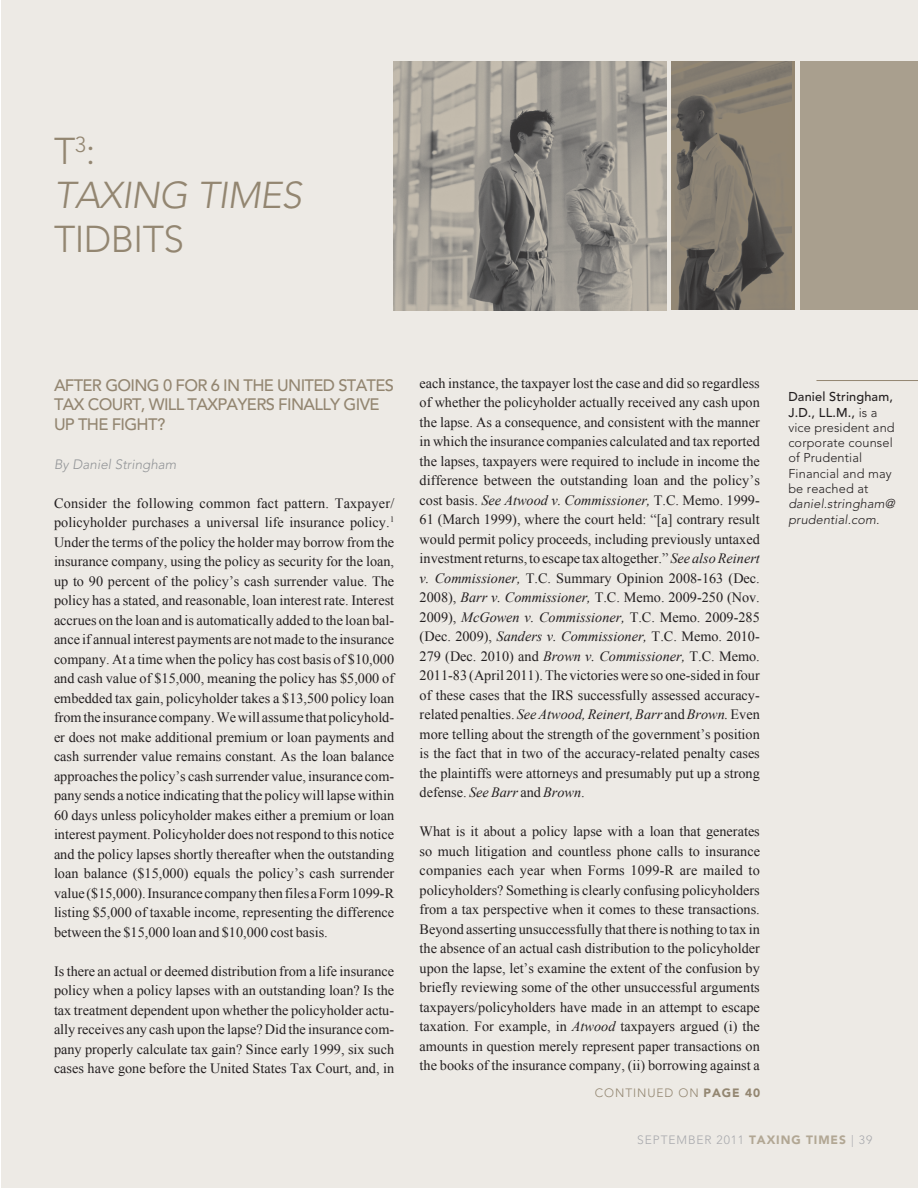
<style>
.page{position:relative;width:918px;height:1188px;background:#fff}
.page>*{position:absolute;margin:0;border:0;box-sizing:border-box;transform-origin:0 0}
.Headline_new{font:italic 300 37.05px "Avenir";letter-spacing:-.015em;color:#938671}
.Headline_new-2{font:300 37.05px "Avenir";letter-spacing:-.015em;color:#938671}
.SUBHEADS-ALL{font:500 16.5px/19.5px "Avenir";letter-spacing:-.04em;color:#938671}
.body{font:14.25px/19.5px "Times New Roman";color:#231f20;text-align:justify}
.Body-no_indent{font:italic 300 13.5px "Avenir";color:#939598}
.Author_BIO{font:300 12.75px/15.3px "Avenir";letter-spacing:.01em;color:#231f20}
.t1{font:300 12px "Avenir";letter-spacing:.075em;color:#a8a9ad}
.t2{font:300 12px "Avenir";letter-spacing:.075em;color:#938671}
.s1{font-style:italic}
.s2{font-weight:900}
.s3{font-weight:500}
.s4{font-weight:900;color:#b2a794}
</style>
<div class="page">
<div style="left:2px;top:0;width:916px;height:1188px;background:#edeae5"></div>
<img style="left:393px;top:62px;width:274px;height:248px">
<div style="left:672px;top:62px;width:123px;height:248px;background:#938671"></div>
<img style="left:672px;top:62px;width:120px;height:248px">
<div style="left:800px;top:62px;width:118px;height:248px;background:#a99f8e"></div>
<hr style="left:816px;top:380px;width:102px;height:1px;background:#938671">
<p class="Headline_new-2" style="left:54px;top:129px;width:43px">T<sup>3</sup>:</p>
<p class="Headline_new" style="left:54px;top:173px;width:249px">TAXING TIMES</p>
<p class="Headline_new-2" style="left:54px;top:218px;width:132px">TIDBITS</p>
<p class="SUBHEADS-ALL" style="left:54px;top:376px;width:342px">AFTER GOING 0 FOR 6 IN THE UNITED STATES<br>TAX COURT, WILL TAXPAYERS FINALLY GIVE<br>UP THE FIGHT?</p>
<p class="Body-no_indent" style="left:54px;top:456px;width:124px">By Daniel Stringham</p>
<p class="body" style="left:54px;top:493px;width:342px">Consider the following common fact pattern. Taxpayer/ policyholder purchases a universal life insurance policy.<sup>1<br></sup>Under the terms of the policy the holder may borrow from the insurance company, using the policy as security for the loan, up to 90 percent of the policy’s cash surrender value. The policy has a stated, and reasonable, loan interest rate. Interest accrues on the loan and is automatically added to the loan bal&shy;ance if annual interest payments are not made to the insurance company. At a time when the policy has cost basis of $10,000 and cash value of $15,000, meaning the policy has $5,000 of embedded tax gain, policyholder takes a $13,500 policy loan from the insurance company. We will assume that policyhold&shy;er does not make additional premium or loan payments and cash surrender value remains constant. As the loan balance approaches the policy’s cash surrender value, insurance com&shy;pany sends a notice indicating that the policy will lapse within 60 days unless policyholder makes either a premium or loan interest payment. Policyholder does not respond to this notice and the policy lapses shortly thereafter when the outstanding loan balance ($15,000) equals the policy’s cash surrender value ($15,000). Insurance company then files a Form 1099-R listing $5,000 of taxable income, representing the difference between the $15,000 loan and $10,000 cost basis.</p>
<p class="body" style="left:54px;top:961px;width:342px">Is there an actual or deemed distribution from a life insurance policy when a policy lapses with an outstanding loan? Is the tax treatment dependent upon whether the policyholder actu&shy;ally receives any cash upon the lapse? Did the insurance com&shy;pany properly calculate tax gain? Since early 1999, six such cases have gone before the United States Tax Court, and, in</p>
<p class="body" style="left:420px;top:373px;width:342px">each instance, the taxpayer lost the case and did so regardless of whether the policyholder actually received any cash upon the lapse. As a consequence, and consistent with the manner in which the insurance companies calculated and tax reported the lapses, taxpayers were required to include in income the difference between the outstanding loan and the policy’s cost basis. <span class="s1">See Atwood v. Commissioner,</span> T.C. Memo. 1999- 61 (March 1999), where the court held: “[a] contrary result would permit policy proceeds, including previously untaxed investment returns, to escape tax altogether.” <span class="s1">See also Reinert v. Commissioner,</span> T.C. Summary Opinion 2008-163 (Dec.<br>2008), <span class="s1">Barr v. Commissioner,</span> T.C. Memo. 2009-250 (Nov.<br>2009), <span class="s1">McGowen v. Commissioner,</span> T.C. Memo. 2009-285 (Dec. 2009), <span class="s1">Sanders v. Commissioner,</span> T.C. Memo. 2010- 279 (Dec. 2010) and <span class="s1">Brown v. Commissioner,</span> T.C. Memo.<br>2011-83 (April 2011). The victories were so one-sided in four of these cases that the IRS successfully assessed accuracy&shy;related penalties. <span class="s1">See Atwood, Reinert, Barr</span> and <span class="s1">Brown.</span> Even more telling about the strength of the government’s position is the fact that in two of the accuracy-related penalty cases the plaintiffs were attorneys and presumably put up a strong defense. <span class="s1">See Barr</span> and <span class="s1">Brown</span>.</p>
<p class="body" style="left:420px;top:822px;width:342px">What is it about a policy lapse with a loan that generates so much litigation and countless phone calls to insurance companies each year when Forms 1099-R are mailed to policyholders? Something is clearly confusing policyholders from a tax perspective when it comes to these transactions.<br>Beyond asserting unsuccessfully that there is nothing to tax in the absence of an actual cash distribution to the policyholder upon the lapse, let’s examine the extent of the confusion by briefly reviewing some of the other unsuccessful arguments taxpayers/policyholders have made in an attempt to escape taxation. For example, in <span class="s1">Atwood</span> taxpayers argued (i) the amounts in question merely represent paper transactions on the books of the insurance company, (ii) borrowing against a</p>
<p class="t2" style="left:595px;top:1086px;width:167px">CONTINUED ON <span class="s2">PAGE 40</span></p>
<p class="Author_BIO" style="left:788px;top:389px;width:108px"><span class="s3">Daniel Stringham,<br>J.D., LL.M.,</span> is a vice president and corporate counsel of Prudential<br>Financial and may be reached at <span class="s1">daniel.stringham@ prudential.com.</span></p>
<p class="t1" style="left:637px;top:1132px;width:236px">SEPTEMBER 2011 <span class="s4">TAXING TIMES</span> | 39</p>
</div>
